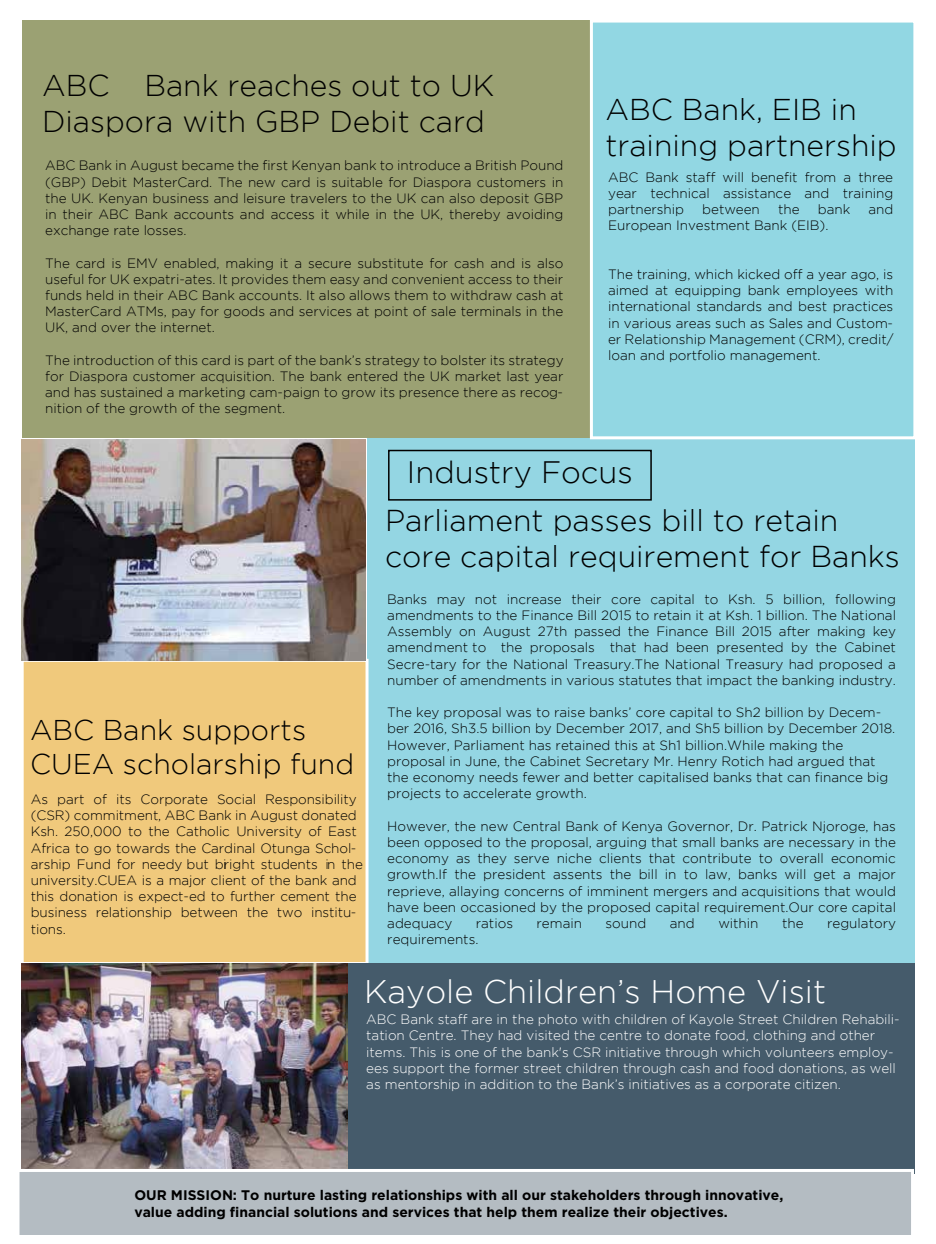
<style>
.page{position:relative;width:936px;height:1244px;background:#fff}
.page>*{position:absolute;margin:0;border:0;box-sizing:border-box;transform-origin:0 0}
.t1{font:300 32.55px "Gotham";color:#fff}
.t2{font:300 30.9px "Gotham";color:#000}
.t3{font:300 30.15px/36.2px "Gotham";color:#000}
.t4{font:300 30px/36px "Gotham";color:#000}
.t5{font:300 28.5px/34.2px "Gotham";color:#000}
.t6{font:700 13.95px/16.6px "Gotham";color:#000}
.t7{font:300 13.5px/16.2px "Gotham";color:#000;text-align:justify}
.t8{font:300 13.5px/16.2px "Gotham";color:#fff}
</style>
<div class="page">
<div style="left:367px;top:438px;width:547px;height:525px;background:#94d6e3"></div>
<div style="left:22px;top:660px;width:345px;height:303px;background:#f0c97c"></div>
<div style="left:21px;top:659px;width:347px;height:306px;border:3px solid #fff"></div>
<div style="left:22px;top:20px;width:569px;height:418px;background:#9ba173"></div>
<div style="left:591px;top:20px;width:323px;height:418px;background:#92d7e3"></div>
<div style="left:388px;top:450px;width:263px;height:50px;border:2px solid #000"></div>
<div style="left:22px;top:963px;width:892px;height:211px;background:#455b6b"></div>
<img style="left:21px;top:440px;width:345px;height:220px">
<img style="left:21px;top:963px;width:326px;height:205px">
<div style="left:590px;top:20px;width:326px;height:419px;border:3px solid #fff"></div>
<div style="left:16px;top:1168px;width:898px;height:69px;background:#b4bcc2;border:3px solid #fff"></div>
<h3 class="t4" style="left:42px;top:66px;width:454px">ABC Bank reaches out to UK<br>Diaspora with GBP Debit card</h3>
<p class="t7" style="left:45px;top:157px;width:520px">ABC Bank in August became the first Kenyan bank to introduce a British Pound (GBP) Debit MasterCard. The new card is suitable for Diaspora customers in the UK. Kenyan business and leisure travelers to the UK can also deposit GBP in their ABC Bank accounts and access it while in the UK, thereby avoiding exchange rate losses.</p>
<p class="t7" style="left:45px;top:254px;width:520px">The card is EMV enabled, making it a secure substitute for cash and is also useful for UK expatri-ates. It provides them easy and convenient access to their funds held in their ABC Bank accounts. It also allows them to withdraw cash at MasterCard ATMs, pay for goods and services at point of sale terminals in the UK, and over the internet.</p>
<p class="t7" style="left:45px;top:351px;width:520px">The introduction of this card is part of the bank’s strategy to bolster its strategy for Diaspora customer acquisition. The bank entered the UK market last year and has sustained a marketing cam-paign to grow its presence there as recog&shy;nition of the growth of the segment.</p>
<h3 class="t4" style="left:605px;top:90px;width:293px">ABC Bank, EIB in training partnership</h3>
<p class="t7" style="left:608px;top:169px;width:287px">ABC Bank staff will benefit from a three year technical assistance and training partnership</p>
<p class="t7" style="left:702px;top:201px;width:59px">between</p>
<p class="t7" style="left:778px;top:201px;width:23px">the</p>
<p class="t7" style="left:817px;top:201px;width:34px">bank</p>
<p class="t7" style="left:868px;top:201px;width:26px">and</p>
<p class="t7" style="left:608px;top:217px;width:222px">European Investment Bank (EIB).</p>
<p class="t7" style="left:608px;top:266px;width:287px">The training, which kicked off a year ago, is aimed at equipping bank employees with international standards and best practices in various areas such as Sales and Custom&shy;er Relationship Management (CRM), credit/ loan and portfolio management.</p>
<h3 class="t5" style="left:30px;top:711px;width:326px">ABC Bank supports<br>CUEA scholarship fund</h3>
<p class="t7" style="left:31px;top:790px;width:333px;text-align:left">As part of its Corporate Social Responsibility (CSR) commitment, ABC Bank in August donated Ksh. 250,000 to the Catholic University of East Africa to go towards the Cardinal Otunga Schol&shy;arship Fund for needy but biright students in the university.CUEA is a major client of the bank and this donation is expect-ed to further cement the business relationship between the two institu&shy;tions.</p>
<h2 class="t2" style="left:407px;top:452px;width:227px">Industry Focus</h2>
<h3 class="t3" style="left:385px;top:501px;width:516px">Parliament passes bill to retain core capital requirement for Banks</h3>
<p class="t7" style="left:387px;top:590px;width:510px">Banks may not increase their core capital to Ksh. 5 billion, following amendments to the Finance Bill 2015 to retain it at Ksh. 1 billion. The National Assembly on August 27th passed the Finance Bill 2015 after making key amendment to the proposals that had been presented by the Cabinet Secre-tary for the National Treasury.The National Treasury had proposed a number of amendments in various statutes that impact the banking industry.</p>
<p class="t7" style="left:387px;top:704px;width:509px;text-align:left">The key proposal was to raise banks’ core capital to Sh2 billion by Decem&shy;ber 2016, Sh3.5 billion by December 2017, and Sh5 billion by December 2018.<br>However, Parliament has retained this at Sh1 billion.While making the proposal in June, the Cabinet Secretary Mr. Henry Rotich had argued that the economy needs fewer and better capitalised banks that can finance big projects to accelerate growth.</p>
<p class="t7" style="left:387px;top:817px;width:510px">However, the new Central Bank of Kenya Governor, Dr. Patrick Njoroge, has been opposed to the proposal, arguing that small banks are necessary in the economy as they serve niche clients that contribute to overall economic growth.If the president assents the bill in to law, banks will get a major reprieve, allaying concerns of imminent mergers and acquisitions that would have been occasioned by the proposed capital requirement.Our core capital adequacy</p>
<p class="t7" style="left:476px;top:914px;width:39px">ratios</p>
<p class="t7" style="left:536px;top:914px;width:47px">remain</p>
<p class="t7" style="left:605px;top:914px;width:42px">sound</p>
<p class="t7" style="left:670px;top:914px;width:26px">and</p>
<p class="t7" style="left:718px;top:914px;width:42px">within</p>
<p class="t7" style="left:782px;top:914px;width:23px">the</p>
<p class="t7" style="left:827px;top:914px;width:70px">regulatory</p>
<p class="t7" style="left:387px;top:931px;width:93px">requirements.</p>
<h1 class="t1" style="left:364px;top:970px;width:463px">Kayole Children’s Home Visit</h1>
<p class="t8" style="left:366px;top:1011px;width:535px">ABC Bank staff are in the photo with children of Kayole Street Children Rehabili&shy;tation Centre. They had visited the centre to donate food, clothing and other items. This is one of the bank's CSR initiative through which volunteers employ&shy;ees support the former street children through cash and food donations, as well as mentorship in addition to the Bank’s initiatives as a corporate citizen.</p>
<p class="t6" style="left:134px;top:1186px;width:650px">OUR MISSION: To nurture lasting relationships with all our stakeholders through innovative, value adding financial solutions and services that help them realize their objectives.</p>
</div>
